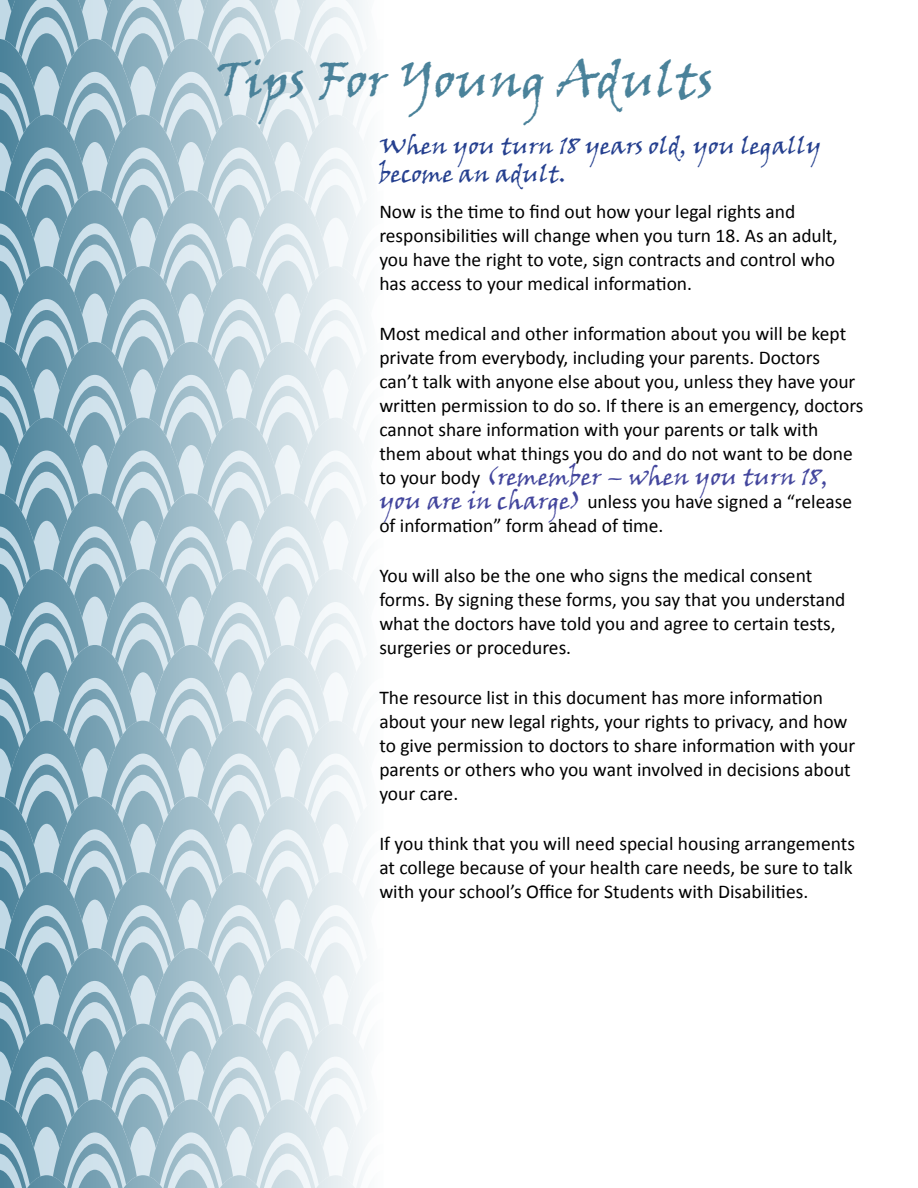
<style>
.page{position:relative;width:918px;height:1188px;background:#fff}
.page>*{position:absolute;margin:0;border:0;box-sizing:border-box;transform-origin:0 0}
.t1{font:49.5px "Viner Hand ITC";color:#4a829a}
.t2{font:24px/28.8px "Viner Hand ITC";color:#25408f}
.t3{font:24px "Viner Hand ITC";color:#43469d}
.t4{font:19.5px/24px "Calibri";color:#000}
.s1{font-family:"Calibri";font-size:19.5px;color:#000}
.s2{font-family:"Viner Hand ITC";font-size:24px;color:#43469d}
</style>
<div class="page">
<svg style="left:5px;top:1072px;width:360px;height:28px;background:#bed3dd"></svg>
<svg style="left:0;top:948px;width:365px;height:124px;background:#b3cbd6"></svg>
<svg style="left:5px;top:921px;width:360px;height:76px;background:#b4ccd6"></svg>
<svg style="left:0;top:796px;width:365px;height:125px;background:#b3cbd6"></svg>
<svg style="left:5px;top:769px;width:360px;height:76px;background:#b4ccd6"></svg>
<svg style="left:0;top:645px;width:365px;height:124px;background:#b3cbd6"></svg>
<svg style="left:5px;top:618px;width:360px;height:76px;background:#b4ccd6"></svg>
<svg style="left:0;top:493px;width:365px;height:125px;background:#b3cbd6"></svg>
<svg style="left:5px;top:466px;width:360px;height:76px;background:#b4ccd6"></svg>
<svg style="left:0;top:342px;width:365px;height:124px;background:#b3cbd6"></svg>
<svg style="left:5px;top:315px;width:360px;height:76px;background:#b4ccd6"></svg>
<svg style="left:0;top:190px;width:365px;height:125px;background:#b3cbd6"></svg>
<svg style="left:5px;top:163px;width:360px;height:76px;background:#b4ccd6"></svg>
<svg style="left:0;top:88px;width:365px;height:75px;background:#b4ccd6"></svg>
<svg style="left:0;top:1100px;width:365px;height:88px;background:#b3cbd6"></svg>
<svg style="left:0;top:0;width:365px;height:88px;background:#b5cdd7"></svg>
<h1 class="t1" style="left:216px;top:49px;width:499px">Tips For Young Adults</h1>
<p class="t2" style="left:379px;top:130px;width:444px">When you turn 18 years old, you legally become an adult.</p>
<p class="t4" style="left:379px;top:200px;width:460px">Now is the time to find out how your legal rights and responsibilities will change when you turn 18. As an adult, you have the right to vote, sign contracts and control who has access to your medical information.</p>
<p class="t4" style="left:379px;top:322px;width:486px">Most medical and other information about you will be kept private from everybody, including your parents. Doctors can’t talk with anyone else about you, unless they have your written permission to do so. If there is an emergency, doctors cannot share information with your parents or talk with them about what things you do and do not want to be done</p>
<p class="t3" style="left:379px;top:462px;width:451px"><span class="s1">to your body</span> (remember – when you turn 18,</p>
<p class="t4" style="left:379px;top:490px;width:474px"><span class="s2">you are in charge)</span> unless you have signed a “release of information” form ahead of time.</p>
<p class="t4" style="left:379px;top:564px;width:468px">You will also be the one who signs the medical consent forms. By signing these forms, you say that you understand what the doctors have told you and agree to certain tests, surgeries or procedures.</p>
<p class="t4" style="left:379px;top:686px;width:477px">The resource list in this document has more information about your new legal rights, your rights to privacy, and how to give permission to doctors to share information with your parents or others who you want involved in decisions about your care.</p>
<p class="t4" style="left:379px;top:832px;width:477px">If you think that you will need special housing arrangements at college because of your health care needs, be sure to talk with your school’s Office for Students with Disabilities.</p>
</div>
